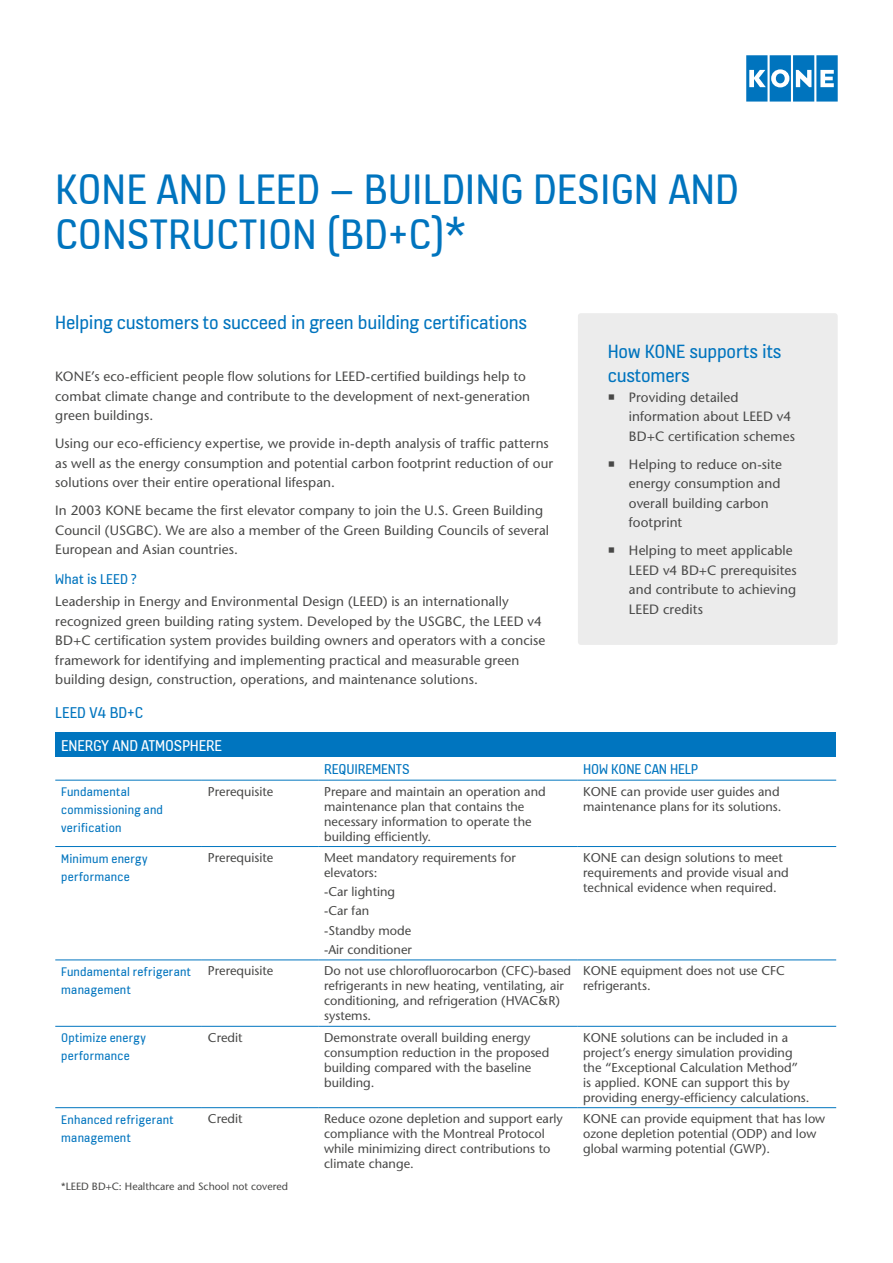
<style>
.page{position:relative;width:893px;height:1263px;background:#fff}
.page>*{position:absolute;margin:0;border:0;box-sizing:border-box;transform-origin:0 0}
.t1{font:45px/45px "KONE Information v 13";color:#0074be}
.t2{font:20.25px/24px "KONE Information v 13";letter-spacing:-.01em;color:#0074be}
.t3{font:16.5px "KONE Information v 13";letter-spacing:-.01em;color:#fff}
.t4{font:16.5px "KONE Information v 13";color:#0075bf}
.t5{font:15px "KONE Information v 13";letter-spacing:-.01em;color:#0075bf}
.t6{font:15px "KONE Information v 13";color:#0074be}
.t7{font:500 13.5px/19.5px "Stone Sans Std";letter-spacing:.01em;color:#484847}
.t8{font:13.2px/18px "KONE Information v 13";letter-spacing:.015em;color:#0074be}
.t9{font:500 12.75px/15px "Stone Sans Std";color:#484847}
.t10{font:500 10.5px "Stone Sans Std";color:#484847}
</style>
<div class="page">
<svg style="left:746px;top:55px;width:92px;height:47px"></svg>
<div style="left:55px;top:732px;width:781px;height:25px;background:#0075bf"></div>
<hr style="left:55px;top:780px;width:147px;height:1px;background:#0075bf">
<hr style="left:202px;top:780px;width:116px;height:1px;background:#0075bf">
<hr style="left:318px;top:780px;width:259px;height:1px;background:#0075bf">
<hr style="left:577px;top:780px;width:259px;height:1px;background:#0075bf">
<hr style="left:55px;top:846px;width:147px;height:1px;background:#0075bf">
<hr style="left:202px;top:846px;width:116px;height:1px;background:#0075bf">
<hr style="left:318px;top:846px;width:259px;height:1px;background:#0075bf">
<hr style="left:577px;top:846px;width:259px;height:1px;background:#0075bf">
<hr style="left:55px;top:959px;width:147px;height:1px;background:#0075bf">
<hr style="left:202px;top:959px;width:116px;height:1px;background:#0075bf">
<hr style="left:318px;top:959px;width:259px;height:1px;background:#0075bf">
<hr style="left:577px;top:959px;width:259px;height:1px;background:#0075bf">
<hr style="left:55px;top:1026px;width:147px;height:1px;background:#0075bf">
<hr style="left:202px;top:1026px;width:116px;height:1px;background:#0075bf">
<hr style="left:318px;top:1026px;width:259px;height:1px;background:#0075bf">
<hr style="left:577px;top:1026px;width:259px;height:1px;background:#0075bf">
<hr style="left:55px;top:1107px;width:147px;height:1px;background:#0075bf">
<hr style="left:202px;top:1107px;width:116px;height:1px;background:#0075bf">
<hr style="left:318px;top:1107px;width:259px;height:1px;background:#0075bf">
<hr style="left:577px;top:1107px;width:259px;height:1px;background:#0075bf">
<div style="left:578px;top:313px;width:260px;height:332px;background:#ececec;border-radius:3px"></div>
<h1 class="t1" style="left:55px;top:165px;width:685px">KONE AND LEED – BUILDING DESIGN AND<br>CONSTRUCTION (BD+C)*</h1>
<h2 class="t2" style="left:55px;top:309px;width:473px">Helping customers to succeed in green building certifications</h2>
<p class="t7" style="left:55px;top:367px;width:476px">KONE’s eco-efficient people flow solutions for LEED-certified buildings help to combat climate change and contribute to the development of next-generation green buildings.</p>
<p class="t7" style="left:55px;top:434px;width:499px">Using our eco-efficiency expertise, we provide in-depth analysis of traffic patterns as well as the energy consumption and potential carbon footprint reduction of our solutions over their entire operational lifespan.</p>
<p class="t7" style="left:55px;top:501px;width:495px">In 2003 KONE became the first elevator company to join the U.S. Green Building<br>Council (USGBC). We are also a member of the Green Building Councils of several<br>European and Asian countries.</p>
<p class="t6" style="left:55px;top:569px;width:83px">What is LEED ?</p>
<p class="t7" style="left:55px;top:592px;width:492px">Leadership in Energy and Environmental Design (LEED) is an internationally recognized green building rating system. Developed by the USGBC, the LEED v4<br>BD+C certification system provides building owners and operators with a concise framework for identifying and implementing practical and measurable green building design, construction, operations, and maintenance solutions.</p>
<p class="t4" style="left:55px;top:702px;width:89px">LEED V4 BD+C</p>
<p class="t3" style="left:61px;top:734px;width:162px">ENERGY AND ATMOSPHERE</p>
<h2 class="t2" style="left:608px;top:339px;width:175px">How KONE supports its customers</h2>
<p class="t7" style="left:629px;top:387px;width:168px;text-indent:-21px">○ Providing detailed information about LEED v4<br>BD+C certification schemes</p>
<p class="t7" style="left:629px;top:454px;width:154px;text-indent:-21px">○ Helping to reduce on-site energy consumption and overall building carbon footprint</p>
<p class="t7" style="left:629px;top:541px;width:169px;text-indent:-21px">○ Helping to meet applicable<br>LEED v4 BD+C prerequisites and contribute to achieving<br>LEED credits</p>
<p class="t5" style="left:324px;top:759px;width:87px">REQUIREMENTS</p>
<p class="t5" style="left:583px;top:759px;width:117px">HOW KONE CAN HELP</p>
<p class="t8" style="left:61px;top:782px;width:103px">Fundamental commissioning and verification</p>
<p class="t9" style="left:208px;top:784px;width:67px">Prerequisite</p>
<p class="t9" style="left:324px;top:784px;width:223px">Prepare and maintain an operation and maintenance plan that contains the necessary information to operate the building efficiently.</p>
<p class="t9" style="left:583px;top:783px;width:200px">KONE can provide user guides and maintenance plans for its solutions.</p>
<p class="t8" style="left:61px;top:849px;width:88px">Minimum energy performance</p>
<p class="t9" style="left:208px;top:850px;width:67px">Prerequisite</p>
<p class="t9" style="left:324px;top:850px;width:193px">Meet mandatory requirements for elevators:</p>
<p class="t9" style="left:324px;top:882px;width:89px;line-height:19.2px">-Car lighting -Car fan -Standby mode -Air conditioner</p>
<p class="t9" style="left:583px;top:850px;width:207px">KONE can design solutions to meet requirements and provide visual and technical evidence when required.</p>
<p class="t8" style="left:61px;top:962px;width:131px">Fundamental refrigerant management</p>
<p class="t9" style="left:208px;top:963px;width:67px">Prerequisite</p>
<p class="t9" style="left:324px;top:963px;width:248px">Do not use chlorofluorocarbon (CFC)-based refrigerants in new heating, ventilating, air conditioning, and refrigeration (HVAC&amp;R) systems.</p>
<p class="t9" style="left:583px;top:963px;width:203px">KONE equipment does not use CFC refrigerants.</p>
<p class="t8" style="left:61px;top:1028px;width:86px">Optimize energy performance</p>
<p class="t9" style="left:208px;top:1030px;width:36px">Credit</p>
<p class="t9" style="left:324px;top:1030px;width:227px">Demonstrate overall building energy consumption reduction in the proposed building compared with the baseline building.</p>
<p class="t9" style="left:583px;top:1030px;width:228px">KONE solutions can be included in a project’s energy simulation providing the “Exceptional Calculation Method”<br>is applied. KONE can support this by providing energy-efficiency calculations.</p>
<p class="t8" style="left:61px;top:1110px;width:114px">Enhanced refrigerant management</p>
<p class="t9" style="left:208px;top:1111px;width:36px">Credit</p>
<p class="t9" style="left:324px;top:1111px;width:240px">Reduce ozone depletion and support early compliance with the Montreal Protocol while minimizing direct contributions to climate change.</p>
<p class="t9" style="left:583px;top:1111px;width:244px">KONE can provide equipment that has low ozone depletion potential (ODP) and low global warming potential (GWP).</p>
<p class="t10" style="left:61px;top:1180px;width:228px">*LEED BD+C: Healthcare and School not covered</p>
</div>
